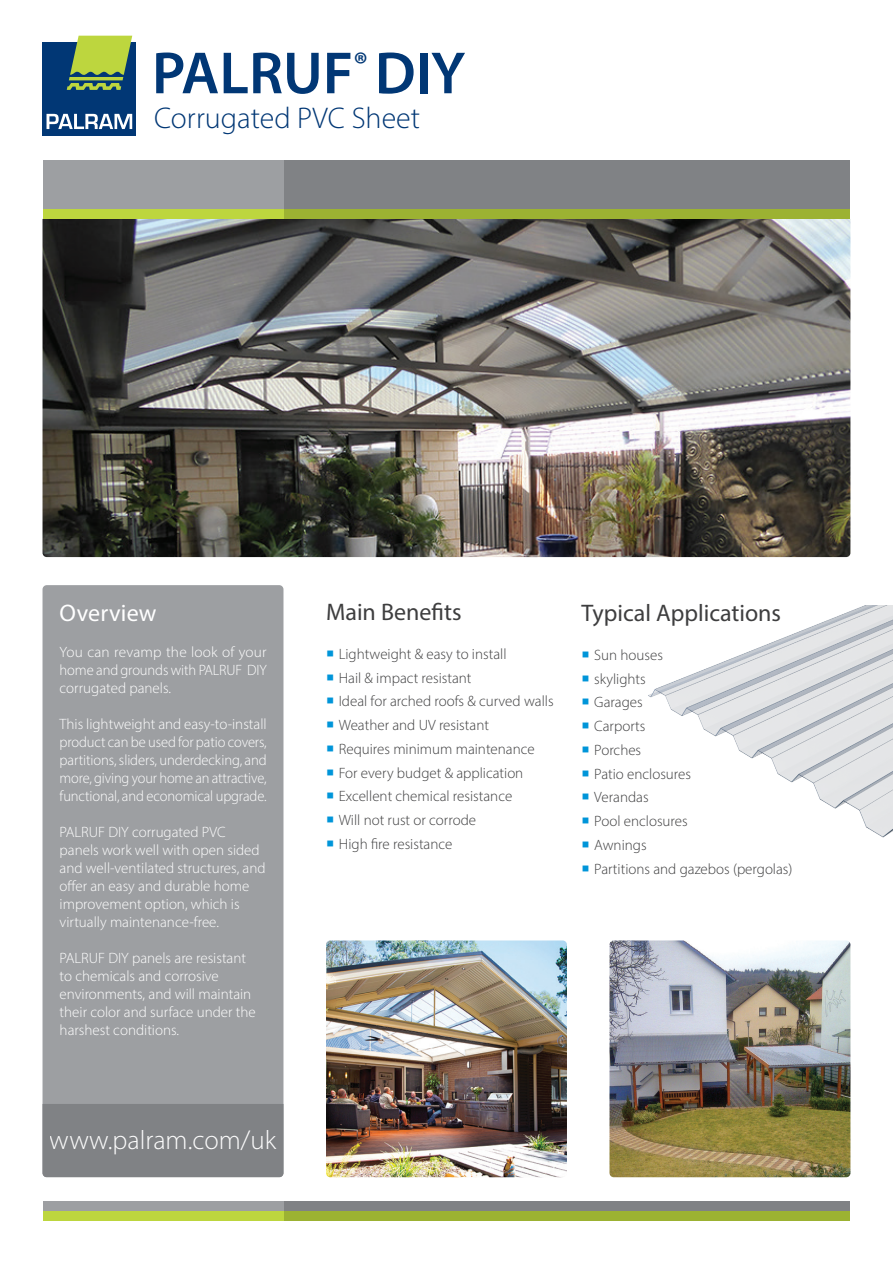
<style>
.page{position:relative;width:893px;height:1263px;background:#fff}
.page>*{position:absolute;margin:0;border:0;box-sizing:border-box;transform-origin:0 0}
.t1{font:600 60px "Myriad Pro";color:#013775}
.t2{font:300 30px "Myriad Pro";color:#013775}
.t3{font:300 27px "Myriad Pro";color:#fff}
.t4{font:24px "Myriad Pro";color:#3e3e3f}
.t5{font:24px "Myriad Pro";letter-spacing:.01em;color:#fff}
.t6{font:300 15px/18px "Myriad Pro";color:#fff;text-align:justify}
.t7{font:300 15px/23.7px "Myriad Pro";color:#3e3e3f}
</style>
<div class="page">
<img style="left:648px;top:606px;width:245px;height:232px">
<div style="left:43px;top:585px;width:240px;height:592px;background:#9d9fa2;border-radius:4px"></div>
<div style="left:43px;top:1104px;width:240px;height:73px;background:#808285"></div>
<img style="left:43px;top:219px;width:807px;height:338px">
<div style="left:43px;top:42px;width:93px;height:94px;background:#013775"></div>
<svg style="left:47px;top:114px;width:85px;height:15px"></svg>
<svg style="left:67px;top:36px;width:65px;height:54px"></svg>
<div style="left:283px;top:160px;width:567px;height:59px;background:#808285"></div>
<div style="left:43px;top:160px;width:240px;height:59px;background:#9d9fa2"></div>
<div style="left:283px;top:209px;width:567px;height:10px;background:#9cb232"></div>
<div style="left:43px;top:209px;width:240px;height:10px;background:#bdd63e"></div>
<div style="left:283px;top:1211px;width:567px;height:9px;background:#9cb232"></div>
<div style="left:283px;top:1201px;width:567px;height:10px;background:#808285"></div>
<div style="left:43px;top:1211px;width:240px;height:9px;background:#bdd63e"></div>
<div style="left:43px;top:1201px;width:240px;height:10px;background:#9d9fa2"></div>
<img style="left:609px;top:940px;width:241px;height:237px">
<img style="left:326px;top:940px;width:241px;height:237px">
<h1 class="t1" style="left:152px;top:35px;width:315px">PALRUF<sup>®</sup> DIY</h1>
<h2 class="t2" style="left:154px;top:100px;width:267px">Corrugated PVC Sheet</h2>
<h3 class="t5" style="left:60px;top:598px;width:99px">Overview</h3>
<p class="t6" style="left:60px;top:643px;width:209px">You can revamp the look of your home and grounds with PALRUF DIY corrugated panels.</p>
<p class="t6" style="left:60px;top:715px;width:209px">This lightweight and easy-to-install product can be used for patio covers, partitions, sliders, underdecking, and more, giving your home an attractive, functional, and economical upgrade.</p>
<p class="t6" style="left:60px;top:823px;width:207px;text-align:left">PALRUF DIY corrugated PVC panels work well with open sided and well-ventilated structures, and offer an easy and durable home improvement option, which is virtually maintenance-free.</p>
<p class="t6" style="left:60px;top:949px;width:198px;text-align:left">PALRUF DIY panels are resistant to chemicals and corrosive environments, and will maintain their color and surface under the harshest conditions.</p>
<h3 class="t3" style="left:50px;top:1124px;width:228px">www.palram.com/uk</h3>
<h3 class="t4" style="left:326px;top:597px;width:137px">Main Benefits</h3>
<p class="t7" style="left:339px;top:642px;width:216px">Lightweight &amp; easy to install<br>Hail &amp; impact resistant<br>Ideal for arched roofs &amp; curved walls<br>Weather and UV resistant<br>Requires minimum maintenance<br>For every budget &amp; application<br>Excellent chemical resistance<br>Will not rust or corrode<br>High fire resistance</p>
<h3 class="t4" style="left:581px;top:598px;width:201px">Typical Applications</h3>
<p class="t7" style="left:594px;top:643px;width:200px">Sun houses<br>skylights<br>Garages<br>Carports<br>Porches<br>Patio enclosures<br>Verandas<br>Pool enclosures<br>Awnings<br>Partitions and gazebos (pergolas)</p>
</div>
